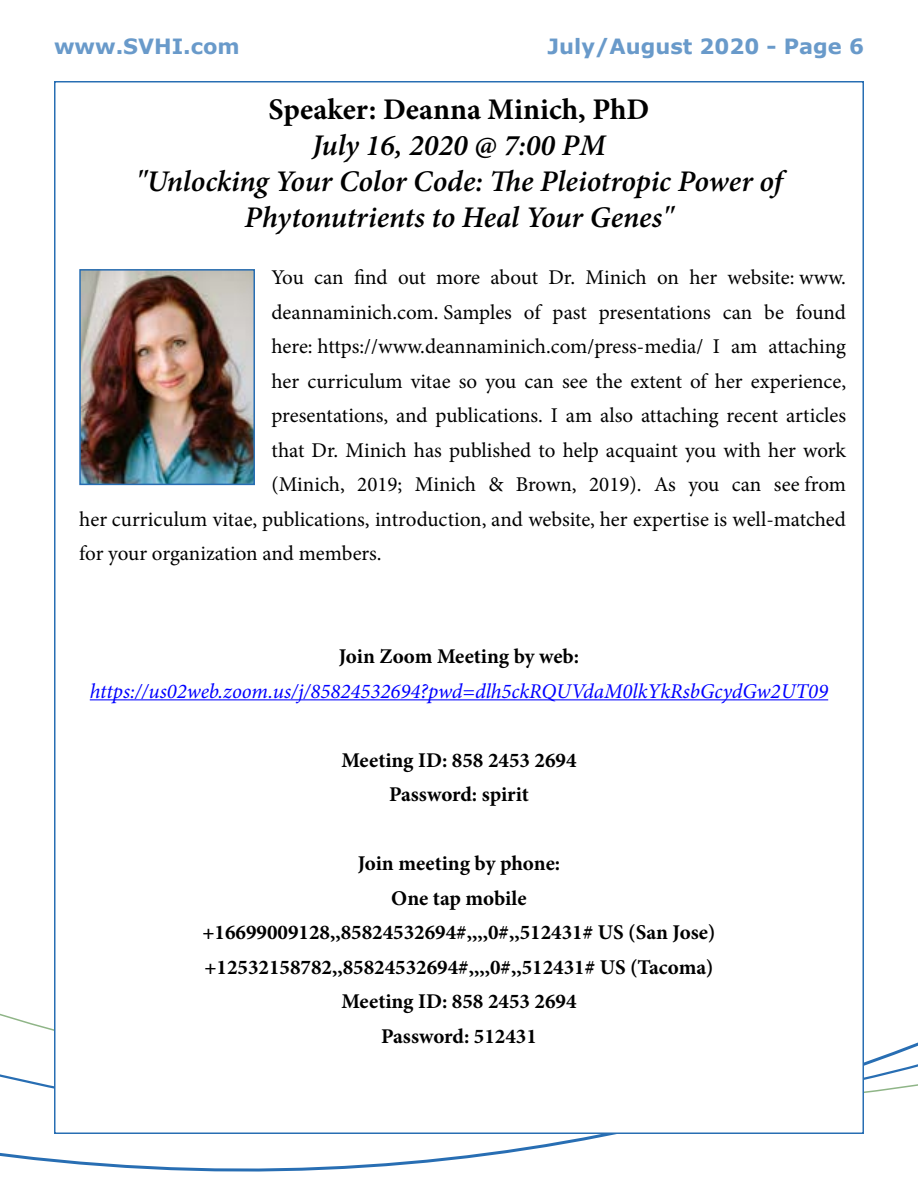
<style>
.page{position:relative;width:918px;height:1188px;background:#fff}
.page>*{position:absolute;margin:0;border:0;box-sizing:border-box;transform-origin:0 0}
.t1{font:italic 600 30px/36px "Minion Pro";letter-spacing:-.005em;color:#000;text-align:center}
.t2{font:700 30px "Minion Pro";color:#000}
.t3{font:21px "Minion Pro";color:#000}
.t4{font:700 21px/34.5px "Minion Pro";color:#000;text-align:center}
.t5{font:italic 21px "Minion Pro";color:#00f}
.t6{font:700 21px "Verdana";color:#699aca}
</style>
<div class="page">
<svg style="left:0;top:1013px;width:918px;height:159px"></svg>
<div style="left:54px;top:81px;width:810px;height:1053px;background:#fff;border:2px solid #286eb3"></div>
<img style="left:82px;top:272px;width:170px;height:210px">
<div style="left:79px;top:269px;width:176px;height:216px;border:2px solid #286eb3"></div>
<hr style="left:90px;top:699px;width:738px;height:1px;background:#00f">
<p class="t6" style="left:54px;top:31px;width:187px">www.SVHI.com</p>
<p class="t6" style="left:548px;top:31px;width:318px">July/August 2020 - Page 6</p>
<h1 class="t2" style="left:269px;top:88px;width:382px">Speaker: Deanna Minich, PhD</h1>
<h1 class="t1" style="left:136px;top:127px;width:648px">July 16, 2020 @ 7:00 PM<br>"Unlocking Your Color Code: The Pleiotropic Power of<br>Phytonutrients to Heal Your Genes"</h1>
<p class="t3" style="left:272px;top:264px;width:576px">You can find out more about Dr. Minich on her website: www.</p>
<p class="t3" style="left:272px;top:298px;width:576px">deannaminich.com. Samples of past presentations can be found</p>
<p class="t3" style="left:272px;top:333px;width:576px">here: https://www.deannaminich.com/press-media/ I am attaching</p>
<p class="t3" style="left:272px;top:367px;width:576px">her curriculum vitae so you can see the extent of her experience,</p>
<p class="t3" style="left:272px;top:402px;width:576px">presentations, and publications. I am also attaching recent articles</p>
<p class="t3" style="left:272px;top:436px;width:576px">that Dr. Minich has published to help acquaint you with her work</p>
<p class="t3" style="left:272px;top:471px;width:576px">(Minich, 2019; Minich &amp; Brown, 2019). As you can see from</p>
<p class="t3" style="left:79px;top:505px;width:768px">her curriculum vitae, publications, introduction, and website, her expertise is well-matched</p>
<p class="t3" style="left:79px;top:540px;width:304px">for your organization and members.</p>
<p class="t4" style="left:339px;top:639px;width:242px">Join Zoom Meeting by web:</p>
<p class="t5" style="left:90px;top:677px;width:740px">https://us02web.zoom.us/j/85824532694?pwd=dlh5ckRQUVdaM0lkYkRsbGcydGw2UT09</p>
<p class="t4" style="left:341px;top:743px;width:237px">Meeting ID: 858 2453 2694<br>Password: spirit</p>
<p class="t4" style="left:202px;top:846px;width:515px">Join meeting by phone:<br>One tap mobile +16699009128,,85824532694#,,,,0#,,512431# US (San Jose) +12532158782,,85824532694#,,,,0#,,512431# US (Tacoma)<br>Meeting ID: 858 2453 2694<br>Password: 512431</p>
</div>
